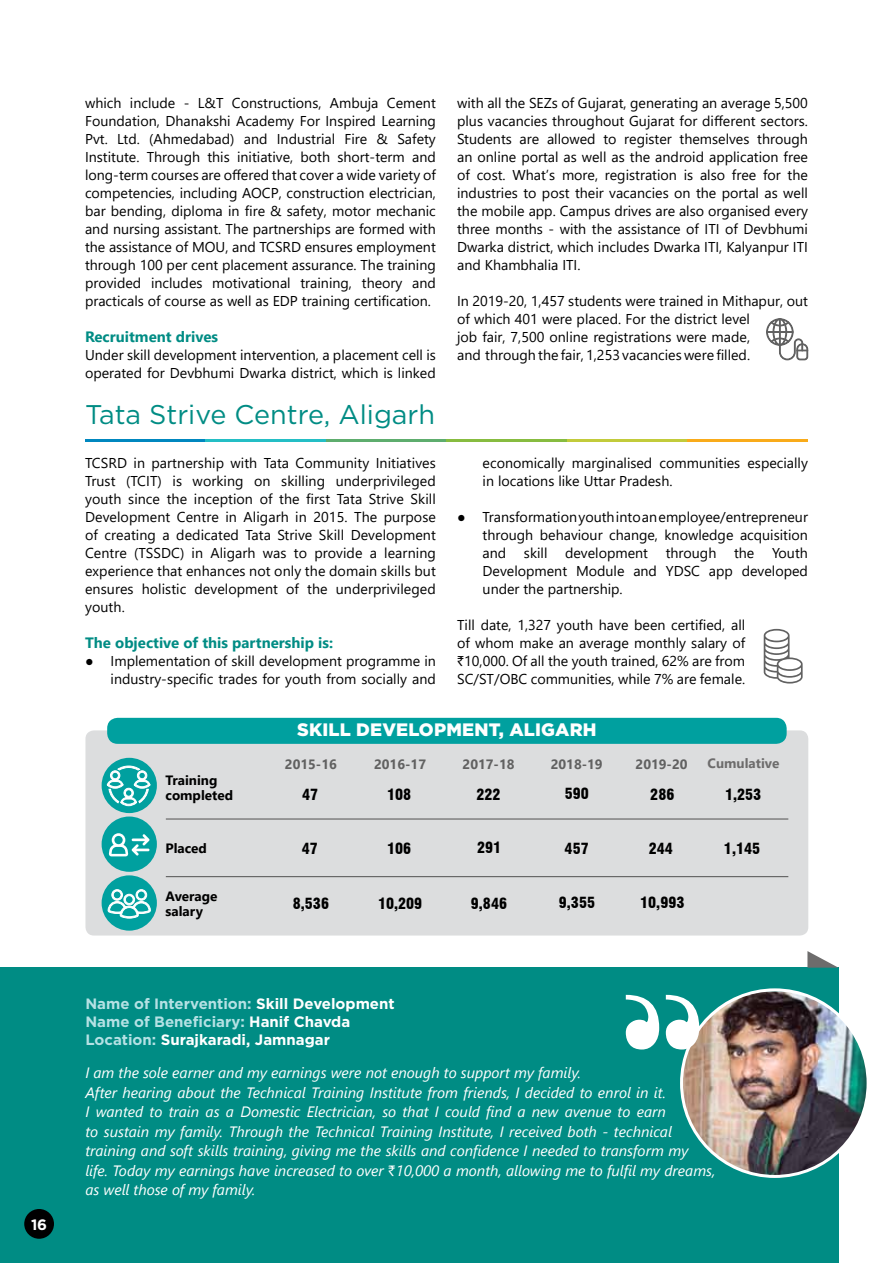
<style>
.page{position:relative;width:893px;height:1263px;background:#fff}
.page>*{position:absolute;margin:0;border:0;box-sizing:border-box;transform-origin:0 0}
.t1{font:27px "Gotham";color:#008c84}
.t2{font:900 18px "Gotham";letter-spacing:.01em;color:#fff}
.t3{font:italic 15px/19.5px "Segoe UI";color:#fff}
.t4{font:700 15px/18px "Gotham";color:#fff}
.t5{font:900 condensed 15px "Swiss 721 BT";color:#000}
.t6{font:700 15px "Segoe UI";color:#008c84}
.t7{font:14.25px/18px "Segoe UI";color:#000;text-align:justify}
.t8{font:700 13.5px/15px "Segoe UI";color:#000}
.t9{font:700 13.5px "Segoe UI";color:#616161}
.t10{font:700 13.5px "Segoe UI";color:#6d6c6c}
.s1{font-family:"Rupee"}
.s2{color:#b5e1e4}
.s3{font-family:"Rupee";font-style:normal}
</style>
<div class="page">
<div style="left:0;top:968px;width:838px;height:295px;background:#008c84"></div>
<img style="left:681px;top:991px;width:185px;height:185px">
<svg style="left:626px;top:995px;width:73px;height:54px"></svg>
<svg style="left:807px;top:951px;width:31px;height:17px"></svg>
<div style="left:85px;top:730px;width:723px;height:205px;background:#dcddde;border-radius:9px"></div>
<div style="left:107px;top:718px;width:680px;height:26px;background:#00a09f;border-radius:10px"></div>
<div style="left:102px;top:758px;width:55px;height:55px;background:#00a09f;border-radius:50%"></div>
<svg style="left:107px;top:766px;width:43px;height:40px"></svg>
<div style="left:102px;top:816px;width:55px;height:56px;background:#00a09f;border-radius:50%"></div>
<svg style="left:109px;top:833px;width:41px;height:23px"></svg>
<div style="left:102px;top:875px;width:55px;height:56px;background:#00a09f;border-radius:50%"></div>
<svg style="left:108px;top:889px;width:43px;height:36px"></svg>
<hr style="left:166px;top:818px;width:622px;height:1px;background:#616161">
<hr style="left:166px;top:876px;width:622px;height:1px;background:#616161">
<hr style="left:85px;top:439px;width:121px;height:2px;background:#0087bf">
<hr style="left:205px;top:439px;width:121px;height:2px;background:#24bec5">
<hr style="left:326px;top:439px;width:120px;height:2px;background:#5ead6e">
<hr style="left:446px;top:439px;width:121px;height:2px;background:#87bc40">
<hr style="left:567px;top:439px;width:121px;height:2px;background:#c2cb3b">
<hr style="left:687px;top:439px;width:121px;height:2px;background:#f9ab1a">
<svg style="left:766px;top:318px;width:42px;height:43px"></svg>
<svg style="left:764px;top:629px;width:39px;height:54px"></svg>
<div style="left:24px;top:1209px;width:30px;height:30px;background:#000;border-radius:50%"></div>
<p class="t4" style="left:31px;top:1215px;width:17px">16</p>
<p class="t7" style="left:457px;top:93px;width:352px">with all the SEZs of Gujarat, generating an average 5,500 plus vacancies throughout Gujarat for different sectors.<br>Students are allowed to register themselves through an online portal as well as the android application free of cost. What’s more, registration is also free for the industries to post their vacancies on the portal as well the mobile app. Campus drives are also organised every three months - with the assistance of ITI of Devbhumi Dwarka district, which includes Dwarka ITI, Kalyanpur ITI and Khambhalia ITI.</p>
<p class="t7" style="left:457px;top:291px;width:352px;text-align:left">In 2019-20, 1,457 students were trained in Mithapur, out of which 401 were placed. For the district level<br>job fair, 7,500 online registrations were made,<br>and through the fair, 1,253 vacancies were filled.</p>
<p class="t7" style="left:85px;top:93px;width:352px">which include - L&amp;T Constructions, Ambuja Cement Foundation, Dhanakshi Academy For Inspired Learning Pvt. Ltd. (Ahmedabad) and Industrial Fire &amp; Safety Institute. Through this initiative, both short-term and long-term courses are offered that cover a wide variety of competencies, including AOCP, construction electrician, bar bending, diploma in fire &amp; safety, motor mechanic and nursing assistant. The partnerships are formed with the assistance of MOU, and TCSRD ensures employment through 100 per cent placement assurance. The training provided includes motivational training, theory and practicals of course as well as EDP training certification.</p>
<p class="t6" style="left:85px;top:323px;width:135px">Recruitment drives</p>
<p class="t7" style="left:85px;top:345px;width:352px">Under skill development intervention, a placement cell is operated for Devbhumi Dwarka district, which is linked</p>
<p class="t1" style="left:85px;top:397px;width:352px">Tata Strive Centre, Aligarh</p>
<p class="t7" style="left:85px;top:453px;width:352px">TCSRD in partnership with Tata Community Initiatives Trust (TCIT) is working on skilling underprivileged youth since the inception of the first Tata Strive Skill Development Centre in Aligarh in 2015. The purpose of creating a dedicated Tata Strive Skill Development Centre (TSSDC) in Aligarh was to provide a learning experience that enhances not only the domain skills but ensures holistic development of the underprivileged youth.</p>
<p class="t6" style="left:85px;top:629px;width:250px">The objective of this partnership is:</p>
<p class="t7" style="left:85px;top:651px;width:352px;text-align:right">● Implementation of skill development programme in industry-specific trades for youth from socially and</p>
<p class="t7" style="left:483px;top:453px;width:327px">economically marginalised communities especially in locations like Uttar Pradesh.</p>
<p class="t7" style="left:483px;top:507px;width:327px;text-indent:-26px">● Transformation youth into an employee/entrepreneur through behaviour change, knowledge acquisition and skill development through the Youth Development Module and YDSC app developed under the partnership.</p>
<p class="t7" style="left:457px;top:615px;width:290px">Till date, 1,327 youth have been certified, all of whom make an average monthly salary of <span class="s1">`</span>10,000. Of all the youth trained, 62% are from SC/ST/OBC communities, while 7% are female.</p>
<p class="t2" style="left:297px;top:720px;width:301px">SKILL DEVELOPMENT, ALIGARH</p>
<p class="t8" style="left:166px;top:772px;width:69px">Training completed</p>
<p class="t8" style="left:165px;top:839px;width:43px">Placed</p>
<p class="t9" style="left:285px;top:751px;width:54px">2015-16</p>
<p class="t9" style="left:374px;top:751px;width:54px">2016-17</p>
<p class="t9" style="left:463px;top:751px;width:54px">2017-18</p>
<p class="t9" style="left:551px;top:751px;width:54px">2018-19</p>
<p class="t9" style="left:636px;top:752px;width:54px">2019-20</p>
<p class="t10" style="left:708px;top:751px;width:73px">Cumulative</p>
<p class="t5" style="left:302px;top:785px;width:18px">47</p>
<p class="t5" style="left:387px;top:785px;width:26px">108</p>
<p class="t5" style="left:477px;top:785px;width:26px">222</p>
<p class="t5" style="left:565px;top:785px;width:26px">590</p>
<p class="t5" style="left:650px;top:785px;width:26px">286</p>
<p class="t5" style="left:725px;top:786px;width:38px">1,253</p>
<p class="t5" style="left:302px;top:839px;width:18px">47</p>
<p class="t5" style="left:387px;top:839px;width:26px">106</p>
<p class="t5" style="left:477px;top:839px;width:26px">291</p>
<p class="t5" style="left:565px;top:839px;width:26px">457</p>
<p class="t5" style="left:649px;top:839px;width:26px">244</p>
<p class="t5" style="left:724px;top:839px;width:38px">1,145</p>
<p class="t8" style="left:166px;top:887px;width:53px">Average salary</p>
<p class="t5" style="left:293px;top:894px;width:38px">8,536</p>
<p class="t5" style="left:378px;top:894px;width:46px">10,209</p>
<p class="t5" style="left:471px;top:894px;width:38px">9,846</p>
<p class="t5" style="left:559px;top:894px;width:38px">9,355</p>
<p class="t5" style="left:640px;top:893px;width:46px">10,993</p>
<p class="t4" style="left:85px;top:994px;width:311px"><span class="s2">Name of Intervention:</span> Skill Development<br><span class="s2">Name of Beneficiary:</span> Hanif Chavda<br><span class="s2">Location:</span> Surajkaradi, Jamnagar</p>
<p class="t3" style="left:85px;top:1061px;width:632px">I am the sole earner and my earnings were not enough to support my family.<br>After hearing about the Technical Training Institute from friends, I decided to enrol in it.<br>I wanted to train as a Domestic Electrician, so that I could find a new avenue to earn<br>to sustain my family. Through the Technical Training Institute, I received both - technical training and soft skills training, giving me the skills and confidence I needed to transform my<br>life. Today my earnings have increased to over <span class="s3">`</span>10,000 a month, allowing me to fulfil my dreams, as well those of my family.</p>
</div>
